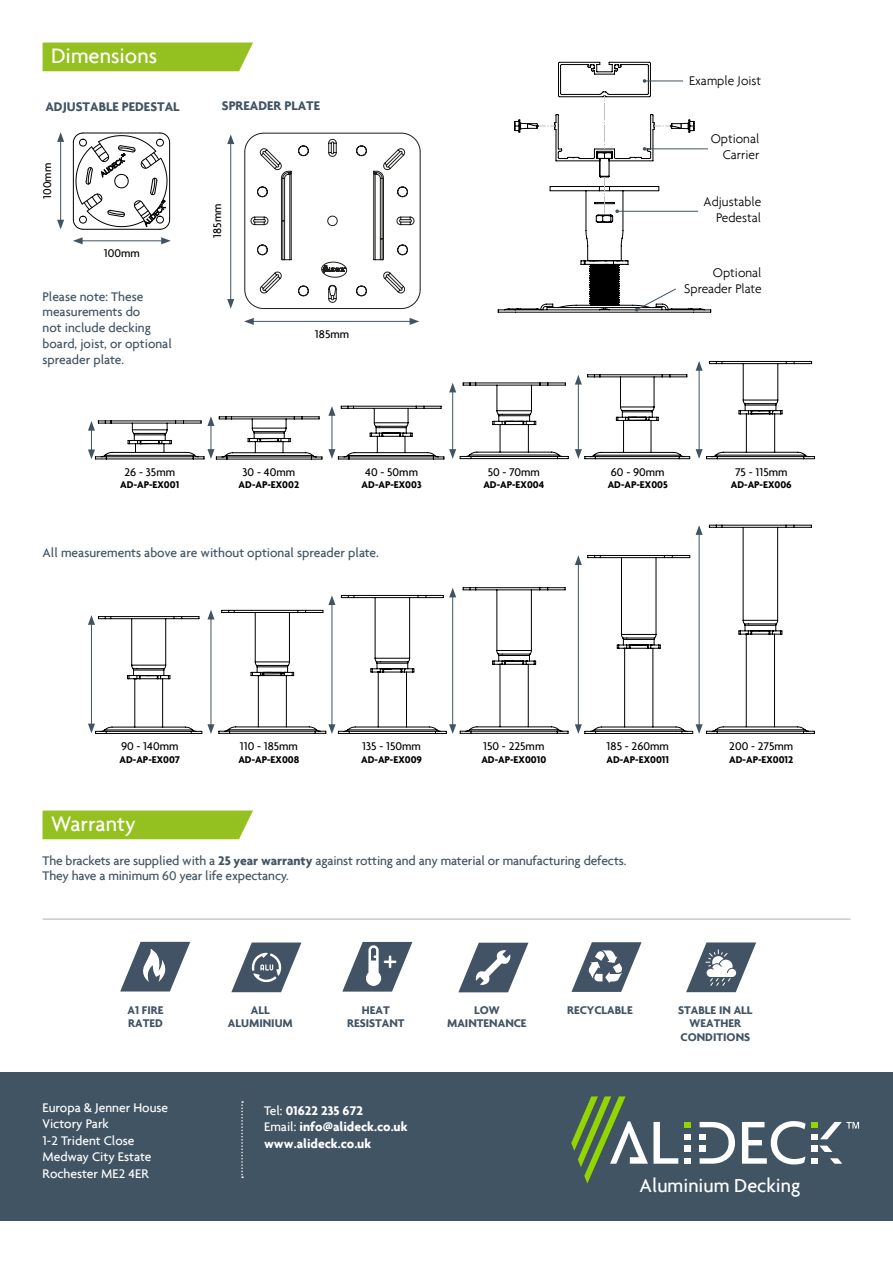
<style>
.page{position:relative;width:893px;height:1263px;background:#fff}
.page>*{position:absolute;margin:0;border:0;box-sizing:border-box;transform-origin:0 0}
.t1{font:500 22.5px "Agenda";color:#fff}
.t2{font:500 20.25px "Agenda";color:#fff}
.t3{font:500 13.5px/15.9px "Agenda";letter-spacing:-.01em;color:#415464}
.t4{font:500 13.5px/16.5px "Agenda";color:#fff}
.t5{font:300 13.5px/15.9px "Agenda";color:#000;text-align:right}
.t6{font:700 13.5px/16.5px "Agenda";color:#fff}
.t7{font:700 13.5px "Agenda";color:#415464}
.t8{font:500 12px "Agenda";color:#000}
.t9{font:700 12px/13.5px "Agenda";color:#415464;text-align:center}
.t10{font:700 10.5px "Agenda";color:#000}
.s1{font-weight:700}
.s2{font-weight:500}
</style>
<div class="page">
<div style="left:0;top:1072px;width:893px;height:148px;background:#415464"></div>
<svg style="left:684px;top:1122px;width:6px;height:5px"></svg>
<svg style="left:742px;top:1121px;width:64px;height:43px"></svg>
<svg style="left:571px;top:1096px;width:107px;height:87px"></svg>
<svg style="left:684px;top:1158px;width:6px;height:6px"></svg>
<svg style="left:684px;top:1134px;width:6px;height:5px"></svg>
<div style="left:684px;top:1145px;width:6px;height:7px;background:#fff"></div>
<svg style="left:700px;top:1122px;width:35px;height:42px"></svg>
<div style="left:700px;top:1145px;width:6px;height:7px;background:#fff"></div>
<div style="left:812px;top:1145px;width:6px;height:7px;background:#fff"></div>
<svg style="left:819px;top:1145px;width:13px;height:7px"></svg>
<svg style="left:812px;top:1158px;width:6px;height:6px"></svg>
<svg style="left:830px;top:1158px;width:12px;height:6px"></svg>
<svg style="left:812px;top:1122px;width:47px;height:17px"></svg>
<svg style="left:241px;top:1101px;width:2px;height:77px"></svg>
<div style="left:43px;top:43px;width:210px;height:28px;background:#94c11f"></div>
<div style="left:43px;top:810px;width:210px;height:29px;background:#94c11f"></div>
<hr style="left:43px;top:918px;width:807px;height:2px;background:#415464">
<svg style="left:231px;top:942px;width:70px;height:50px"></svg>
<svg style="left:342px;top:942px;width:70px;height:50px"></svg>
<svg style="left:458px;top:943px;width:70px;height:49px"></svg>
<svg style="left:571px;top:942px;width:71px;height:50px"></svg>
<svg style="left:686px;top:942px;width:70px;height:50px"></svg>
<svg style="left:120px;top:942px;width:70px;height:49px"></svg>
<svg style="left:498px;top:62px;width:213px;height:251px"></svg>
<svg style="left:604px;top:95px;width:1px;height:54px"></svg>
<svg style="left:653px;top:126px;width:17px;height:1px"></svg>
<svg style="left:538px;top:126px;width:18px;height:1px"></svg>
<svg style="left:604px;top:177px;width:1px;height:38px"></svg>
<hr style="left:644px;top:81px;width:39px;height:1px;background:#415464">
<hr style="left:644px;top:148px;width:64px;height:1px;background:#415464">
<hr style="left:617px;top:211px;width:81px;height:1px;background:#415464">
<svg style="left:615px;top:209px;width:4px;height:4px"></svg>
<svg style="left:635px;top:288px;width:42px;height:24px"></svg>
<svg style="left:244px;top:132px;width:177px;height:177px"></svg>
<hr style="left:230px;top:142px;width:1px;height:159px;background:#415464">
<svg style="left:227px;top:134px;width:7px;height:10px"></svg>
<svg style="left:227px;top:299px;width:7px;height:10px"></svg>
<svg style="left:73px;top:132px;width:97px;height:98px"></svg>
<hr style="left:60px;top:139px;width:1px;height:83px;background:#415464">
<svg style="left:57px;top:132px;width:7px;height:10px"></svg>
<svg style="left:57px;top:220px;width:7px;height:9px"></svg>
<hr style="left:80px;top:240px;width:84px;height:1px;background:#415464">
<svg style="left:73px;top:237px;width:10px;height:7px"></svg>
<svg style="left:161px;top:237px;width:10px;height:7px"></svg>
<hr style="left:251px;top:321px;width:161px;height:1px;background:#415464">
<svg style="left:244px;top:318px;width:10px;height:7px"></svg>
<svg style="left:410px;top:318px;width:9px;height:7px"></svg>
<svg style="left:575px;top:374px;width:115px;height:85px"></svg>
<svg style="left:696px;top:361px;width:119px;height:98px"></svg>
<svg style="left:88px;top:382px;width:481px;height:78px"></svg>
<svg style="left:575px;top:525px;width:240px;height:209px"></svg>
<svg style="left:88px;top:587px;width:481px;height:147px"></svg>
<h1 class="t1" style="left:51px;top:42px;width:108px">Dimensions</h1>
<p class="t7" style="left:45px;top:99px;width:136px">ADJUSTABLE PEDESTAL</p>
<p class="t7" style="left:222px;top:98px;width:100px">SPREADER PLATE</p>
<p class="t8" style="left:40px;top:199px;width:38px;rotate:-90deg">100mm</p>
<p class="t8" style="left:104px;top:246px;width:38px">100mm</p>
<p class="t3" style="left:43px;top:288px;width:131px">Please note: These measurements do<br>not include decking board, joist, or optional spreader plate.</p>
<p class="t8" style="left:210px;top:238px;width:36px;rotate:-90deg">185mm</p>
<p class="t8" style="left:315px;top:327px;width:36px">185mm</p>
<p class="t8" style="left:124px;top:464px;width:52px">26 - 35mm</p>
<p class="t10" style="left:120px;top:478px;width:60px">AD-AP-EX001</p>
<p class="t8" style="left:243px;top:464px;width:54px">30 - 40mm</p>
<p class="t10" style="left:239px;top:478px;width:62px">AD-AP-EX002</p>
<p class="t8" style="left:365px;top:464px;width:54px">40 - 50mm</p>
<p class="t10" style="left:362px;top:478px;width:61px">AD-AP-EX003</p>
<p class="t3" style="left:43px;top:544px;width:338px">All measurements above are without optional spreader plate.</p>
<p class="t8" style="left:488px;top:464px;width:54px">50 - 70mm</p>
<p class="t10" style="left:483px;top:478px;width:62px">AD-AP-EX004</p>
<p class="t5" style="left:689px;top:72px;width:74px">Example Joist</p>
<p class="t5" style="left:711px;top:130px;width:50px">Optional<br>Carrier</p>
<p class="t5" style="left:704px;top:193px;width:59px">Adjustable<br>Pedestal</p>
<p class="t5" style="left:684px;top:264px;width:79px">Optional<br>Spreader Plate</p>
<p class="t8" style="left:611px;top:464px;width:55px">60 - 90mm</p>
<p class="t10" style="left:608px;top:478px;width:62px">AD-AP-EX005</p>
<p class="t8" style="left:735px;top:464px;width:54px">75 - 115mm</p>
<p class="t10" style="left:731px;top:478px;width:62px">AD-AP-EX006</p>
<p class="t8" style="left:121px;top:739px;width:59px">90 - 140mm</p>
<p class="t10" style="left:120px;top:753px;width:62px">AD-AP-EX007</p>
<p class="t8" style="left:240px;top:739px;width:60px">110 - 185mm</p>
<p class="t10" style="left:238px;top:753px;width:62px">AD-AP-EX008</p>
<p class="t8" style="left:362px;top:739px;width:60px">135 - 150mm</p>
<p class="t10" style="left:361px;top:753px;width:62px">AD-AP-EX009</p>
<p class="t8" style="left:483px;top:739px;width:63px">150 - 225mm</p>
<p class="t10" style="left:481px;top:753px;width:66px">AD-AP-EX0010</p>
<p class="t8" style="left:607px;top:739px;width:64px">185 - 260mm</p>
<p class="t10" style="left:606px;top:753px;width:64px">AD-AP-EX0011</p>
<p class="t8" style="left:729px;top:739px;width:66px">200 - 275mm</p>
<p class="t10" style="left:729px;top:753px;width:66px">AD-AP-EX0012</p>
<h1 class="t1" style="left:51px;top:810px;width:87px">Warranty</h1>
<p class="t3" style="left:43px;top:853px;width:585px;line-height:15px">The brackets are supplied with a <span class="s1">25 year warranty</span> against rotting and any material or manufacturing defects.<br>They have a minimum 60 year life expectancy.</p>
<p class="t9" style="left:128px;top:1002px;width:37px;text-align:left">A1 FIRE<br>RATED</p>
<p class="t9" style="left:228px;top:1002px;width:67px">ALL<br>ALUMINIUM</p>
<p class="t9" style="left:347px;top:1002px;width:59px">HEAT<br>RESISTANT</p>
<p class="t9" style="left:447px;top:1002px;width:81px">LOW<br>MAINTENANCE</p>
<p class="t9" style="left:567px;top:1002px;width:67px">RECYCLABLE</p>
<p class="t9" style="left:678px;top:1002px;width:76px">STABLE IN ALL<br>WEATHER<br>CONDITIONS</p>
<p class="t4" style="left:43px;top:1099px;width:127px">Europa &amp; Jenner House<br>Victory Park<br>1-2 Trident Close<br>Medway City Estate<br>Rochester ME2 4ER</p>
<p class="t6" style="left:264px;top:1102px;width:145px"><span class="s2">Tel:</span> 01622 235 672<br><span class="s2">Email:</span> info@alideck.co.uk www.alideck.co.uk</p>
<h2 class="t2" style="left:639px;top:1173px;width:162px">Aluminium Decking</h2>
</div>
